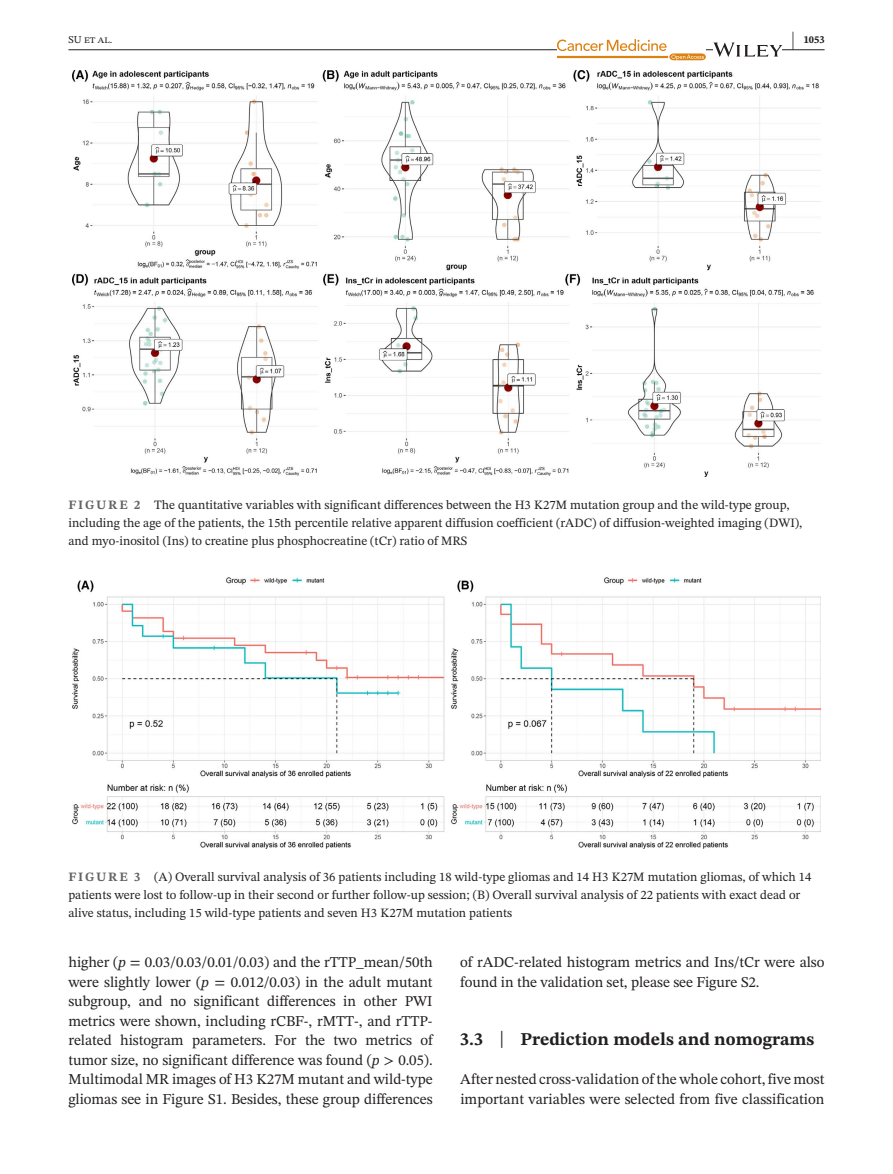
<style>
.page{position:relative;width:893px;height:1174px;background:#fff}
.page>*{position:absolute;margin:0;border:0;box-sizing:border-box;transform-origin:0 0}
.t1{font:700 21px "STIX Two Text";color:#231f20;scale:.42 1}
.t2{font:700 18px "STIX Two Text";color:#231f20}
.t3{font:15px/19.5px "STIX Two Text";letter-spacing:-.005em;color:#231f20}
.t4{font:12.75px/18px "STIX Two Text";color:#231f20}
.t5{font:10.5px "STIX Two Text";color:#231f20}
.t6{font:700 10.5px "STIX Two Text";color:#231f20}
.s1{font-weight:700;color:#636366}
.s2{font-style:italic}
.s3{font-weight:400;font-size:23.7px}
</style>
<div class="page">
<hr style="left:68px;top:49px;width:756px;height:1px;background:#231f20">
<svg style="left:557px;top:39px;width:149px;height:21px"></svg>
<svg style="left:713px;top:43px;width:69px;height:14px"></svg>
<img style="left:72px;top:70px;width:749px;height:407px">
<img style="left:72px;top:577px;width:749px;height:271px">
<h1 class="t1" style="left:792px;top:24px;width:8px">|</h1>
<p class="t5" style="left:68px;top:32px;width:45px">SU et al.</p>
<p class="t6" style="left:804px;top:32px;width:22px">1053</p>
<p class="t4" style="left:68px;top:496px;width:735px"><span class="s1">FIGURE 2</span> The quantitative variables with significant differences between the H3 K27M mutation group and the wild-type group, including the age of the patients, the 15th percentile relative apparent diffusion coefficient (rADC) of diffusion-weighted imaging (DWI), and myo-inositol (Ins) to creatine plus phosphocreatine (tCr) ratio of MRS</p>
<p class="t4" style="left:68px;top:867px;width:744px"><span class="s1">FIGURE 3</span> (A) Overall survival analysis of 36 patients including 18 wild-type gliomas and 14 H3 K27M mutation gliomas, of which 14 patients were lost to follow-up in their second or further follow-up session; (B) Overall survival analysis of 22 patients with exact dead or alive status, including 15 wild-type patients and seven H3 K27M mutation patients</p>
<p class="t3" style="left:68px;top:952px;width:366px;text-align:justify">higher (<span class="s2">p</span> = 0.03/0.03/0.01/0.03) and the rTTP_mean/50th were slightly lower (<span class="s2">p</span> = 0.012/0.03) in the adult mutant subgroup, and no significant differences in other PWI metrics were shown, including rCBF-, rMTT-, and rTTP&shy;related histogram parameters. For the two metrics of tumor size, no significant difference was found (<span class="s2">p</span> &gt; 0.05).<br>Multimodal MR images of H3 K27M mutant and wild-type gliomas see in Figure S1. Besides, these group differences</p>
<p class="t3" style="left:460px;top:952px;width:366px">of rADC-related histogram metrics and Ins/tCr were also found in the validation set, please see Figure S2.</p>
<h2 class="t2" style="left:460px;top:1026px;width:356px">3.3 <span class="s3">|</span> Prediction models and nomograms</h2>
<p class="t3" style="left:460px;top:1069px;width:366px">After nested cross-validation of the whole cohort, five most important variables were selected from five classification</p>
</div>
